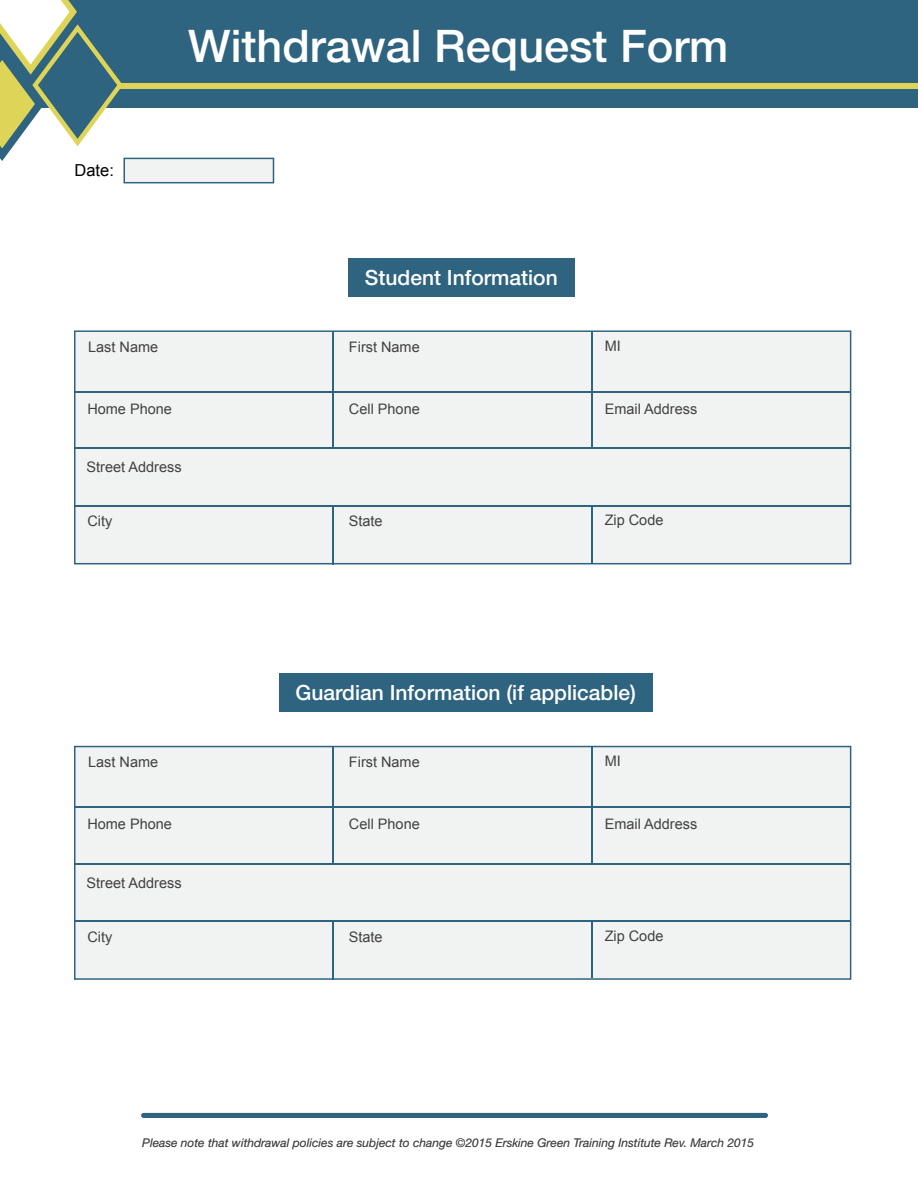
<style>
.page{position:relative;width:918px;height:1188px;background:#fff}
.page>*{position:absolute;margin:0;border:0;box-sizing:border-box;transform-origin:0 0}
.t1{font:500 45px "Helvetica Neue";color:#fff}
.t2{font:500 21px "Helvetica Neue";color:#fff}
.t3{font:16.5px "Arial";color:#000}
.t4{font:14.55px "Arial";color:#424142}
.t5{font:italic 12px "Helvetica Neue";color:#000}
</style>
<div class="page">
<div style="left:0;top:0;width:918px;height:107px;background:#2e6480"></div>
<div style="left:119px;top:83px;width:799px;height:5px;background:#ded558"></div>
<svg style="left:0;top:0;width:126px;height:161px"></svg>
<div style="left:74px;top:330px;width:777px;height:234px;background:#f1f2f2;border:2px solid #2e6480"></div>
<hr style="left:75px;top:391px;width:775px;height:2px;background:#2e6480">
<hr style="left:75px;top:448px;width:775px;height:1px;background:#2e6480">
<hr style="left:75px;top:505px;width:775px;height:2px;background:#2e6480">
<hr style="left:333px;top:331px;width:1px;height:118px;background:#2e6480">
<hr style="left:591px;top:331px;width:2px;height:118px;background:#2e6480">
<hr style="left:333px;top:505px;width:1px;height:59px;background:#2e6480">
<hr style="left:591px;top:506px;width:2px;height:57px;background:#2e6480">
<div style="left:123px;top:158px;width:151px;height:25px;background:#f1f2f2;border:2px solid #2e6480"></div>
<div style="left:348px;top:258px;width:226px;height:39px;background:#2e6480"></div>
<div style="left:74px;top:746px;width:777px;height:234px;background:#f1f2f2;border:2px solid #2e6480"></div>
<hr style="left:75px;top:807px;width:775px;height:1px;background:#2e6480">
<hr style="left:75px;top:863px;width:775px;height:1px;background:#2e6480">
<hr style="left:75px;top:920px;width:775px;height:2px;background:#2e6480">
<hr style="left:333px;top:747px;width:1px;height:117px;background:#2e6480">
<hr style="left:591px;top:747px;width:2px;height:117px;background:#2e6480">
<hr style="left:333px;top:920px;width:1px;height:60px;background:#2e6480">
<hr style="left:591px;top:921px;width:2px;height:57px;background:#2e6480">
<div style="left:279px;top:673px;width:373px;height:39px;background:#2e6480"></div>
<div style="left:141px;top:1113px;width:627px;height:5px;background:#2e6480;border-radius:2px"></div>
<p class="t3" style="left:74px;top:160px;width:41px">Date:</p>
<h1 class="t1" style="left:188px;top:20px;width:542px">Withdrawal Request Form</h1>
<h2 class="t2" style="left:365px;top:265px;width:194px">Student Information</h2>
<p class="t4" style="left:88px;top:337px;width:72px">Last Name</p>
<p class="t4" style="left:349px;top:337px;width:72px">First Name</p>
<p class="t4" style="left:605px;top:336px;width:18px">MI</p>
<p class="t4" style="left:87px;top:399px;width:86px">Home Phone</p>
<p class="t4" style="left:349px;top:399px;width:72px">Cell Phone</p>
<p class="t4" style="left:605px;top:399px;width:94px">Email Address</p>
<p class="t4" style="left:87px;top:458px;width:97px">Street Address</p>
<p class="t4" style="left:87px;top:512px;width:26px">City</p>
<p class="t4" style="left:349px;top:512px;width:35px">State</p>
<p class="t4" style="left:605px;top:511px;width:60px">Zip Code</p>
<h2 class="t2" style="left:296px;top:680px;width:342px">Guardian Information (if applicable)</h2>
<p class="t4" style="left:88px;top:752px;width:72px">Last Name</p>
<p class="t4" style="left:349px;top:752px;width:72px">First Name</p>
<p class="t4" style="left:605px;top:751px;width:18px">MI</p>
<p class="t4" style="left:87px;top:814px;width:86px">Home Phone</p>
<p class="t4" style="left:349px;top:814px;width:72px">Cell Phone</p>
<p class="t4" style="left:605px;top:814px;width:94px">Email Address</p>
<p class="t4" style="left:87px;top:873px;width:97px">Street Address</p>
<p class="t4" style="left:87px;top:927px;width:26px">City</p>
<p class="t4" style="left:349px;top:927px;width:35px">State</p>
<p class="t4" style="left:605px;top:926px;width:60px">Zip Code</p>
<p class="t5" style="left:142px;top:1135px;width:613px">Please note that withdrawal policies are subject to change ©2015 Erskine Green Training Institute Rev. March 2015</p>
</div>
